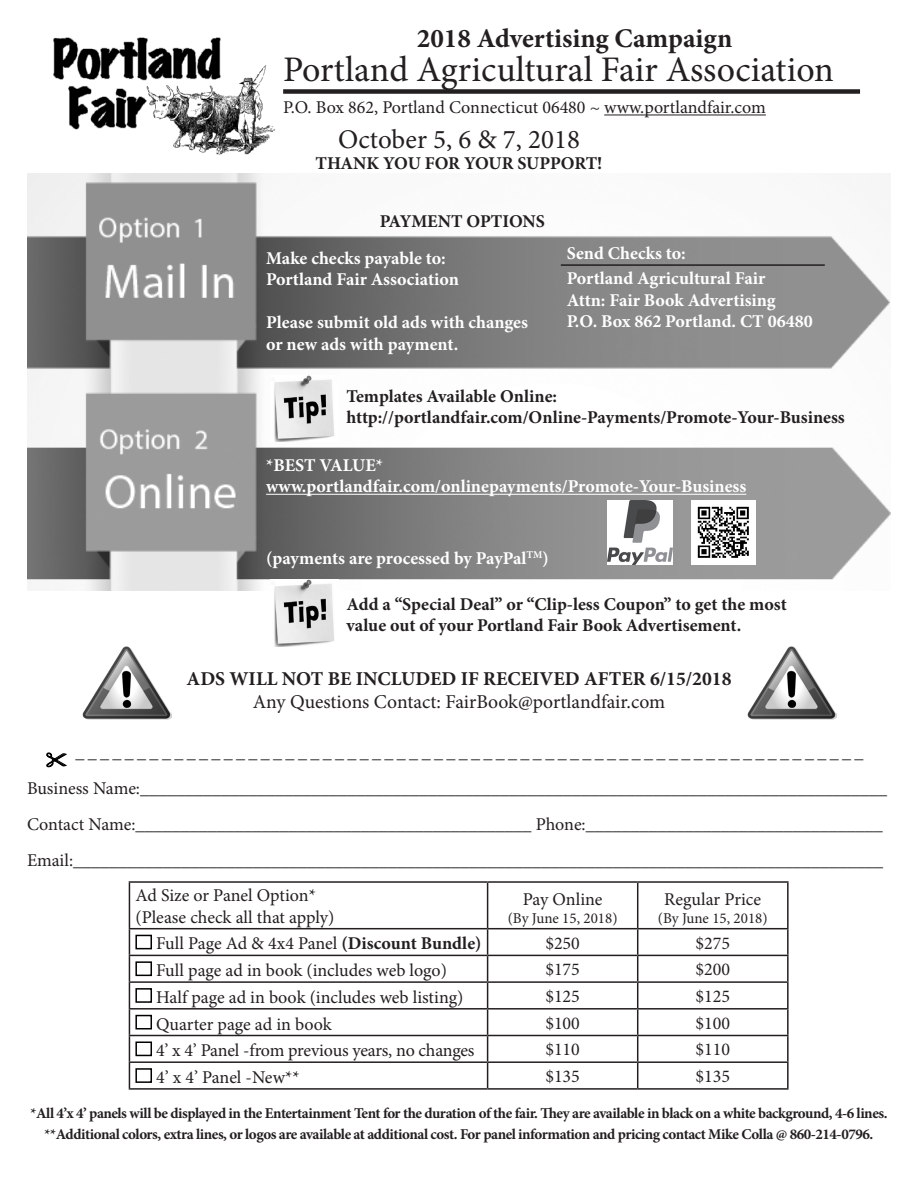
<style>
.page{position:relative;width:918px;height:1188px;background:#fff}
.page>*{position:absolute;margin:0;border:0;box-sizing:border-box;transform-origin:0 0}
.t1{font:36px "Minion Pro";color:#231f20}
.t2{font:700 27px "Minion Pro";color:#231f20}
.t3{font:27px "Minion Pro";color:#231f20}
.t4{font:19.65px "Minion Pro";color:#231f20}
.t5{font:700 19.65px "Minion Pro";color:#231f20}
.t6{font:18px "Minion Pro";color:#231f20}
.t7{font:700 18px/21.6px "Minion Pro";color:#fff}
.t8{font:700 18px "Minion Pro";color:#231f20}
.t9{font:700 15px "Minion Pro";letter-spacing:-.03em;color:#231f20}
.t10{font:15px "Minion Pro";color:#231f20}
.s1{font-weight:700}
</style>
<div class="page">
<img style="left:27px;top:173px;width:864px;height:417px">
<hr style="left:604px;top:115px;width:162px;height:1px;background:#231f20">
<div style="left:283px;top:89px;width:577px;height:5px;background:#231f20"></div>
<hr style="left:129px;top:881px;width:359px;height:2px;background:#231f20">
<hr style="left:129px;top:883px;width:1px;height:45px;background:#231f20">
<hr style="left:488px;top:881px;width:150px;height:2px;background:#231f20">
<hr style="left:487px;top:883px;width:1px;height:45px;background:#231f20">
<hr style="left:638px;top:881px;width:151px;height:2px;background:#231f20">
<hr style="left:637px;top:883px;width:1px;height:45px;background:#231f20">
<hr style="left:787px;top:883px;width:2px;height:45px;background:#231f20">
<hr style="left:129px;top:928px;width:359px;height:1px;background:#231f20">
<hr style="left:488px;top:928px;width:150px;height:1px;background:#231f20">
<hr style="left:638px;top:928px;width:151px;height:1px;background:#231f20">
<hr style="left:787px;top:929px;width:2px;height:26px;background:#231f20">
<hr style="left:129px;top:955px;width:359px;height:1px;background:#231f20">
<hr style="left:488px;top:955px;width:150px;height:1px;background:#231f20">
<hr style="left:638px;top:955px;width:151px;height:1px;background:#231f20">
<hr style="left:787px;top:956px;width:2px;height:25px;background:#231f20">
<hr style="left:129px;top:981px;width:359px;height:2px;background:#231f20">
<hr style="left:488px;top:981px;width:150px;height:2px;background:#231f20">
<hr style="left:638px;top:981px;width:151px;height:2px;background:#231f20">
<hr style="left:787px;top:983px;width:2px;height:25px;background:#231f20">
<hr style="left:129px;top:1008px;width:359px;height:2px;background:#231f20">
<hr style="left:488px;top:1008px;width:150px;height:2px;background:#231f20">
<hr style="left:638px;top:1008px;width:151px;height:2px;background:#231f20">
<hr style="left:787px;top:1010px;width:2px;height:25px;background:#231f20">
<hr style="left:129px;top:1035px;width:359px;height:1px;background:#231f20">
<hr style="left:488px;top:1035px;width:150px;height:1px;background:#231f20">
<hr style="left:638px;top:1035px;width:151px;height:1px;background:#231f20">
<hr style="left:787px;top:1036px;width:2px;height:25px;background:#231f20">
<hr style="left:129px;top:1061px;width:359px;height:2px;background:#231f20">
<svg style="left:129px;top:929px;width:1px;height:159px"></svg>
<hr style="left:488px;top:1061px;width:150px;height:2px;background:#231f20">
<svg style="left:487px;top:929px;width:1px;height:159px"></svg>
<hr style="left:638px;top:1061px;width:151px;height:2px;background:#231f20">
<svg style="left:637px;top:929px;width:1px;height:159px"></svg>
<hr style="left:787px;top:1063px;width:2px;height:25px;background:#231f20">
<hr style="left:129px;top:1088px;width:359px;height:2px;background:#231f20">
<hr style="left:488px;top:1088px;width:150px;height:2px;background:#231f20">
<hr style="left:638px;top:1088px;width:151px;height:2px;background:#231f20">
<div style="left:135px;top:935px;width:17px;height:14px;border:2px solid #000"></div>
<div style="left:135px;top:961px;width:17px;height:15px;border:2px solid #000"></div>
<div style="left:135px;top:988px;width:17px;height:15px;border:2px solid #000"></div>
<div style="left:135px;top:1015px;width:17px;height:15px;border:2px solid #000"></div>
<div style="left:135px;top:1042px;width:17px;height:14px;border:2px solid #000"></div>
<div style="left:135px;top:1068px;width:17px;height:15px;border:2px solid #000"></div>
<img style="left:53px;top:37px;width:223px;height:118px">
<img style="left:82px;top:646px;width:89px;height:74px">
<img style="left:747px;top:646px;width:90px;height:74px">
<hr style="left:561px;top:264px;width:264px;height:2px;background:#231f20">
<hr style="left:266px;top:494px;width:480px;height:1px;background:#fff">
<img style="left:608px;top:501px;width:64px;height:63px">
<img style="left:692px;top:501px;width:64px;height:63px">
<img style="left:270px;top:375px;width:69px;height:67px">
<img style="left:270px;top:580px;width:69px;height:67px">
<svg style="left:46px;top:752px;width:21px;height:15px"></svg>
<p class="t2" style="left:417px;top:19px;width:317px">2018 Advertising Campaign</p>
<p class="t1" style="left:283px;top:45px;width:552px">Portland Agricultural Fair Association</p>
<p class="t6" style="left:283px;top:95px;width:484px">P.O. Box 862, Portland Connecticut 06480 ~ www.portlandfair.com</p>
<p class="t3" style="left:338px;top:121px;width:243px">October 5, 6 &amp; 7, 2018</p>
<p class="t8" style="left:316px;top:151px;width:288px">THANK YOU FOR YOUR SUPPORT!</p>
<p class="t8" style="left:380px;top:209px;width:167px">PAYMENT OPTIONS</p>
<p class="t7" style="left:266px;top:247px;width:194px">Make checks payable to:<br>Portland Fair Association</p>
<p class="t7" style="left:266px;top:312px;width:263px">Please submit old ads with changes or new ads with payment.</p>
<p class="t7" style="left:567px;top:242px;width:120px">Send Checks to:</p>
<p class="t7" style="left:567px;top:267px;width:200px">Portland Agricultural Fair</p>
<p class="t7" style="left:567px;top:289px;width:210px">Attn: Fair Book Advertising</p>
<p class="t7" style="left:567px;top:311px;width:247px">P.O. Box 862 Portland. CT 06480</p>
<p class="t8" style="left:346px;top:383px;width:212px">Templates Available Online:</p>
<p class="t8" style="left:346px;top:405px;width:500px">http://portlandfair.com/Online-Payments/Promote-Your-Business</p>
<p class="t7" style="left:266px;top:454px;width:119px">*BEST VALUE*</p>
<p class="t7" style="left:266px;top:476px;width:482px">www.portlandfair.com/onlinepayments/Promote-Your-Business</p>
<p class="t7" style="left:266px;top:548px;width:284px">(payments are processed by PayPal<sup>TM</sup>)</p>
<p class="t8" style="left:346px;top:591px;width:442px">Add a “Special Deal” or “Clip-less Coupon” to get the most</p>
<p class="t8" style="left:346px;top:613px;width:396px">value out of your Portland Fair Book Advertisement.</p>
<p class="t5" style="left:187px;top:665px;width:546px">ADS WILL NOT BE INCLUDED IF RECEIVED AFTER 6/15/2018</p>
<p class="t4" style="left:253px;top:689px;width:414px">Any Questions Contact: FairBook@portlandfair.com</p>
<p class="t6" style="left:75px;top:740px;width:790px">_ _ _ _ _ _ _ _ _ _ _ _ _ _ _ _ _ _ _ _ _ _ _ _ _ _ _ _ _ _ _ _ _ _ _ _ _ _ _ _ _ _ _ _ _ _ _ _ _ _ _ _ _ _ _ _ _ _ _ _ _ _ _ _</p>
<p class="t6" style="left:27px;top:776px;width:862px">Business Name:___________________________________________________________________________________</p>
<p class="t6" style="left:27px;top:812px;width:857px">Contact Name:____________________________________________ Phone:_________________________________</p>
<p class="t6" style="left:27px;top:848px;width:858px">Email:__________________________________________________________________________________________</p>
<p class="t6" style="left:135px;top:883px;width:182px">Ad Size or Panel Option*</p>
<p class="t6" style="left:135px;top:905px;width:200px">(Please check all that apply)</p>
<p class="t6" style="left:523px;top:887px;width:81px">Pay Online</p>
<p class="t10" style="left:508px;top:908px;width:111px">(By June 15, 2018)</p>
<p class="t6" style="left:664px;top:887px;width:98px">Regular Price</p>
<p class="t10" style="left:658px;top:908px;width:111px">(By June 15, 2018)</p>
<p class="t6" style="left:156px;top:932px;width:327px">Full Page Ad &amp; 4x4 Panel <span class="s1">(Discount Bundle)</span></p>
<p class="t6" style="left:545px;top:931px;width:36px">$250</p>
<p class="t6" style="left:695px;top:931px;width:36px">$275</p>
<p class="t6" style="left:156px;top:958px;width:292px">Full page ad in book (includes web logo)</p>
<p class="t6" style="left:545px;top:957px;width:36px">$175</p>
<p class="t6" style="left:695px;top:957px;width:36px">$200</p>
<p class="t6" style="left:156px;top:985px;width:309px">Half page ad in book (includes web listing)</p>
<p class="t6" style="left:545px;top:984px;width:36px">$125</p>
<p class="t6" style="left:695px;top:984px;width:36px">$125</p>
<p class="t6" style="left:156px;top:1012px;width:177px">Quarter page ad in book</p>
<p class="t6" style="left:545px;top:1011px;width:36px">$100</p>
<p class="t6" style="left:695px;top:1011px;width:36px">$100</p>
<p class="t6" style="left:156px;top:1038px;width:320px">4’ x 4’ Panel -from previous years, no changes</p>
<p class="t6" style="left:545px;top:1038px;width:36px">$110</p>
<p class="t6" style="left:695px;top:1038px;width:36px">$110</p>
<p class="t6" style="left:156px;top:1065px;width:145px">4’ x 4’ Panel -New**</p>
<p class="t6" style="left:545px;top:1064px;width:36px">$135</p>
<p class="t6" style="left:695px;top:1064px;width:36px">$135</p>
<p class="t9" style="left:30px;top:1103px;width:859px">*All 4’x 4’ panels will be displayed in the Entertainment Tent for the duration of the fair. They are available in black on a white background, 4-6 lines.</p>
<p class="t9" style="left:45px;top:1124px;width:830px">**Additional colors, extra lines, or logos are available at additional cost. For panel information and pricing contact Mike Colla @ 860-214-0796.</p>
</div>
